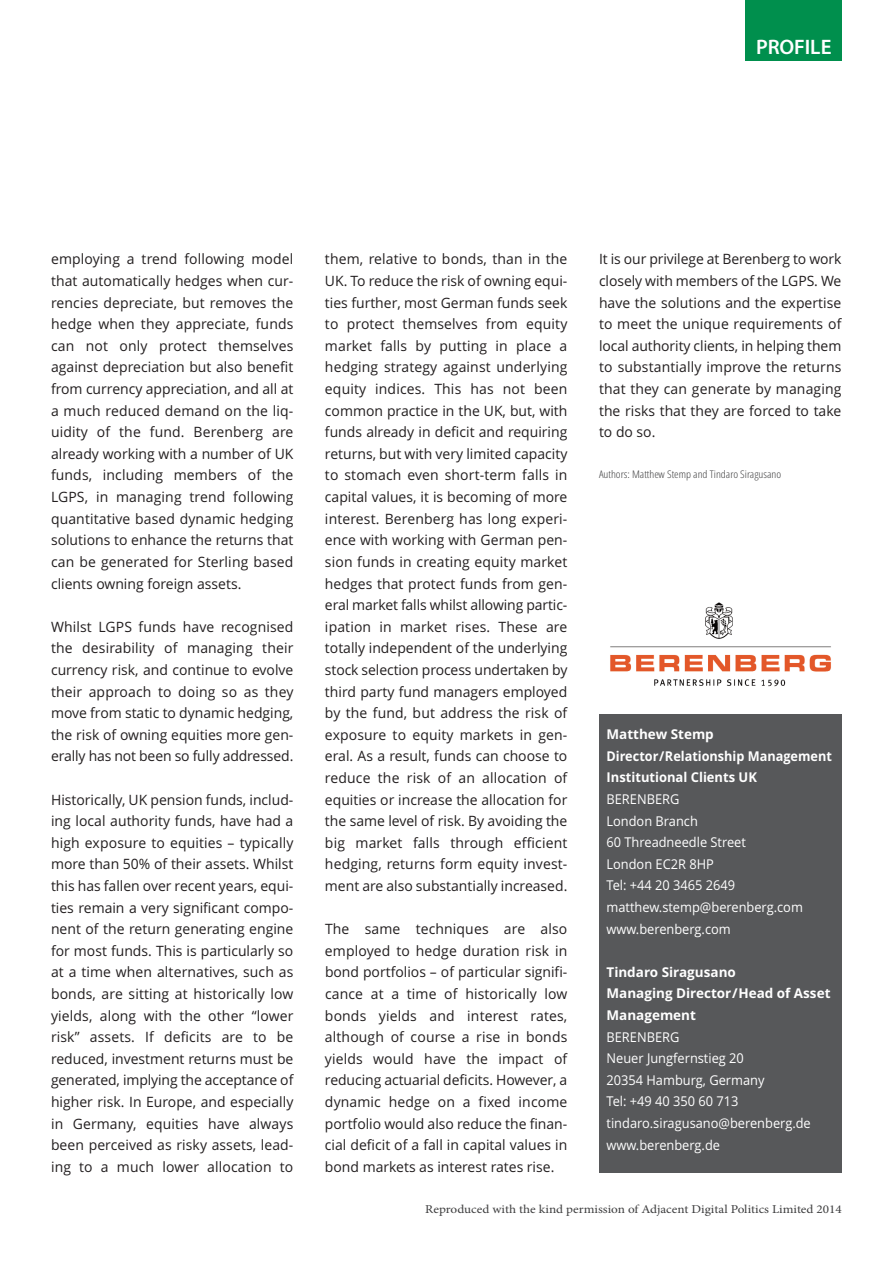
<style>
.page{position:relative;width:893px;height:1263px;background:#fff}
.page>*{position:absolute;margin:0;border:0;box-sizing:border-box;transform-origin:0 0}
.t1{font:600 21px "Myriad Pro";color:#fff}
.t2{font:14.25px/21.6px "Open Sans";color:#231f20;text-align:justify}
.t3{font:13.5px/21.6px "Open Sans";color:#fff;scale:.95 1}
.t4{font:700 13.5px/21.6px "Open Sans";color:#fff}
.t5{font:12px "Minion Pro";color:#3e3e3f;scale:1.1 1}
.t6{font:300 condensed 10.5px "Open Sans";color:#3e3e3f;scale:1.1 1}
</style>
<div class="page">
<div style="left:599px;top:714px;width:242px;height:459px;background:#57585a"></div>
<img style="left:610px;top:602px;width:221px;height:85px">
<div style="left:745px;top:0;width:97px;height:61px;background:#008f4d"></div>
<h1 class="t1" style="left:756px;top:39px;width:77px">PROFILE</h1>
<p class="t2" style="left:51px;top:249px;width:244px">employing a trend following model that automatically hedges when cur&shy;rencies depreciate, but removes the hedge when they appreciate, funds can not only protect themselves against depreciation but also benefit from currency appreciation, and all at a much reduced demand on the liq&shy;uidity of the fund. Berenberg are already working with a number of UK funds, including members of the LGPS, in managing trend following quantitative based dynamic hedging solutions to enhance the returns that can be generated for Sterling based clients owning foreign assets.</p>
<p class="t2" style="left:51px;top:616px;width:244px">Whilst LGPS funds have recognised the desirability of managing their currency risk, and continue to evolve their approach to doing so as they move from static to dynamic hedging, the risk of owning equities more gen&shy;erally has not been so fully addressed.</p>
<p class="t2" style="left:51px;top:789px;width:244px">Historically, UK pension funds, includ&shy;ing local authority funds, have had a high exposure to equities – typically more than 50% of their assets. Whilst this has fallen over recent years, equi&shy;ties remain a very significant compo&shy;nent of the return generating engine for most funds. This is particularly so at a time when alternatives, such as bonds, are sitting at historically low yields, along with the other “lower risk” assets. If deficits are to be reduced, investment returns must be generated, implying the acceptance of higher risk. In Europe, and especially in Germany, equities have always been perceived as risky assets, lead&shy;ing to a much lower allocation to</p>
<p class="t2" style="left:325px;top:249px;width:244px">them, relative to bonds, than in the UK. To reduce the risk of owning equi&shy;ties further, most German funds seek to protect themselves from equity market falls by putting in place a hedging strategy against underlying equity indices. This has not been common practice in the UK, but, with funds already in deficit and requiring returns, but with very limited capacity to stomach even short-term falls in capital values, it is becoming of more interest. Berenberg has long experi&shy;ence with working with German pen&shy;sion funds in creating equity market hedges that protect funds from gen&shy;eral market falls whilst allowing partic&shy;ipation in market rises. These are totally independent of the underlying stock selection process undertaken by third party fund managers employed by the fund, but address the risk of exposure to equity markets in gen&shy;eral. As a result, funds can choose to reduce the risk of an allocation of equities or increase the allocation for the same level of risk. By avoiding the big market falls through efficient hedging, returns form equity invest&shy;ment are also substantially increased.</p>
<p class="t2" style="left:325px;top:918px;width:244px">The same techniques are also employed to hedge duration risk in bond portfolios – of particular signifi&shy;cance at a time of historically low bonds yields and interest rates, although of course a rise in bonds yields would have the impact of reducing actuarial deficits. However, a dynamic hedge on a fixed income portfolio would also reduce the finan&shy;cial deficit of a fall in capital values in bond markets as interest rates rise.</p>
<p class="t2" style="left:599px;top:249px;width:244px">It is our privilege at Berenberg to work closely with members of the LGPS. We have the solutions and the expertise to meet the unique requirements of local authority clients, in helping them to substantially improve the returns that they can generate by managing the risks that they are forced to take to do so.</p>
<p class="t6" style="left:599px;top:468px;width:167px">Authors: Matthew Stemp and Tindaro Siragusano</p>
<p class="t4" style="left:606px;top:724px;width:227px">Matthew Stemp<br>Director/Relationship Management<br>Institutional Clients UK</p>
<p class="t3" style="left:606px;top:788px;width:208px">BERENBERG<br>London Branch<br>60 Threadneedle Street<br>London EC2R 8HP<br>Tel: +44 20 3465 2649 matthew.stemp@berenberg.com www.berenberg.com</p>
<p class="t4" style="left:606px;top:961px;width:225px">Tindaro Siragusano<br>Managing Director/Head of Asset<br>Management</p>
<p class="t3" style="left:606px;top:1026px;width:217px">BERENBERG<br>Neuer Jungfernstieg 20<br>20354 Hamburg, Germany<br>Tel: +49 40 350 60 713 tindaro.siragusano@berenberg.de www.berenberg.de</p>
<p class="t5" style="left:425px;top:1204px;width:380px">Reproduced with the kind permission of Adjacent Digital Politics Limited 2014</p>
</div>
